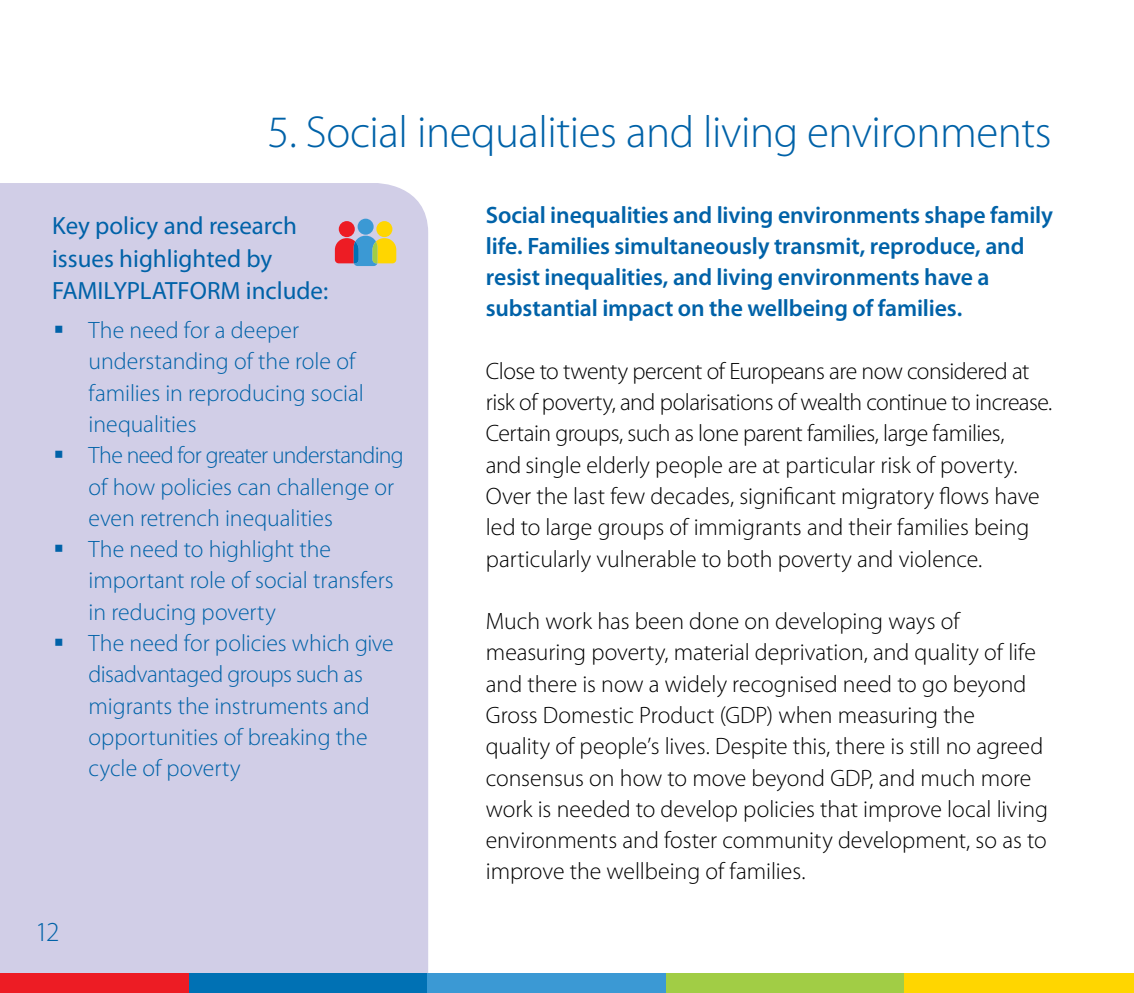
<style>
.page{position:relative;width:1134px;height:993px;background:#fff}
.page>*{position:absolute;margin:0;border:0;box-sizing:border-box;transform-origin:0 0}
.t1{font:300 45px "Myriad Pro";letter-spacing:-.01em;color:#0062a8}
.t2{font:300 27.5px "Myriad Pro";color:#0062a8}
.t3{font:25px/32.5px "Myriad Pro";color:#0062a8}
.t4{font:300 23.75px/31.2px "Myriad Pro";letter-spacing:-.005em;color:#000}
.t5{font:300 23.75px/31.2px "Myriad Pro";letter-spacing:-.005em;color:#0062a8}
.t6{font:600 23.75px/31.2px "Myriad Pro";letter-spacing:-.005em;color:#0062a8}
</style>
<div class="page">
<div style="left:0;top:183px;width:428px;height:790px;background:#d1cee7"></div>
<div style="left:339px;top:221px;width:16px;height:16px;background:#ed1c24;border-radius:50%"></div>
<div style="left:376px;top:221px;width:16px;height:16px;background:#ffd600;border-radius:50%"></div>
<svg style="left:335px;top:235px;width:61px;height:31px;background:#b19372"></svg>
<div style="left:358px;top:218px;width:16px;height:16px;background:#3b99d4;border-radius:50%"></div>
<div style="left:0;top:973px;width:201px;height:19px;background:#ed1c24"></div>
<div style="left:189px;top:973px;width:250px;height:19px;background:#0071b4"></div>
<div style="left:427px;top:973px;width:250px;height:19px;background:#3b99d4"></div>
<div style="left:666px;top:973px;width:250px;height:19px;background:#a1cd45"></div>
<div style="left:904px;top:973px;width:230px;height:19px;background:#ffd600"></div>
<h1 class="t1" style="left:268px;top:107px;width:786px">5. Social inequalities and living environments</h1>
<p class="t3" style="left:52px;top:209px;width:278px">Key policy and research issues highlighted by<br>FAMILYPLATFORM include:</p>
<p class="t5" style="left:89px;top:315px;width:277px;text-indent:-35px">▪ The need for a deeper understanding of the role of families in reproducing social inequalities</p>
<p class="t5" style="left:89px;top:440px;width:317px;text-indent:-35px">▪ The need for greater understanding of how policies can challenge or even retrench inequalities</p>
<p class="t5" style="left:89px;top:534px;width:307px;text-indent:-35px">▪ The need to highlight the important role of social transfers in reducing poverty</p>
<p class="t5" style="left:89px;top:627px;width:306px;text-indent:-35px">▪ The need for policies which give disadvantaged groups such as migrants the instruments and opportunities of breaking the cycle of poverty</p>
<p class="t2" style="left:35px;top:916px;width:26px">12</p>
<p class="t6" style="left:486px;top:198px;width:569px">Social inequalities and living environments shape family life. Families simultaneously transmit, reproduce, and resist inequalities, and living environments have a substantial impact on the wellbeing of families.</p>
<p class="t4" style="left:486px;top:355px;width:568px">Close to twenty percent of Europeans are now considered at risk of poverty, and polarisations of wealth continue to increase.<br>Certain groups, such as lone parent families, large families,<br>and single elderly people are at particular risk of poverty.<br>Over the last few decades, significant migratory flows have led to large groups of immigrants and their families being particularly vulnerable to both poverty and violence.</p>
<p class="t4" style="left:486px;top:605px;width:564px">Much work has been done on developing ways of measuring poverty, material deprivation, and quality of life and there is now a widely recognised need to go beyond Gross Domestic Product (GDP) when measuring the<br>quality of people’s lives. Despite this, there is still no agreed consensus on how to move beyond GDP, and much more work is needed to develop policies that improve local living environments and foster community development, so as to improve the wellbeing of families.</p>
</div>
